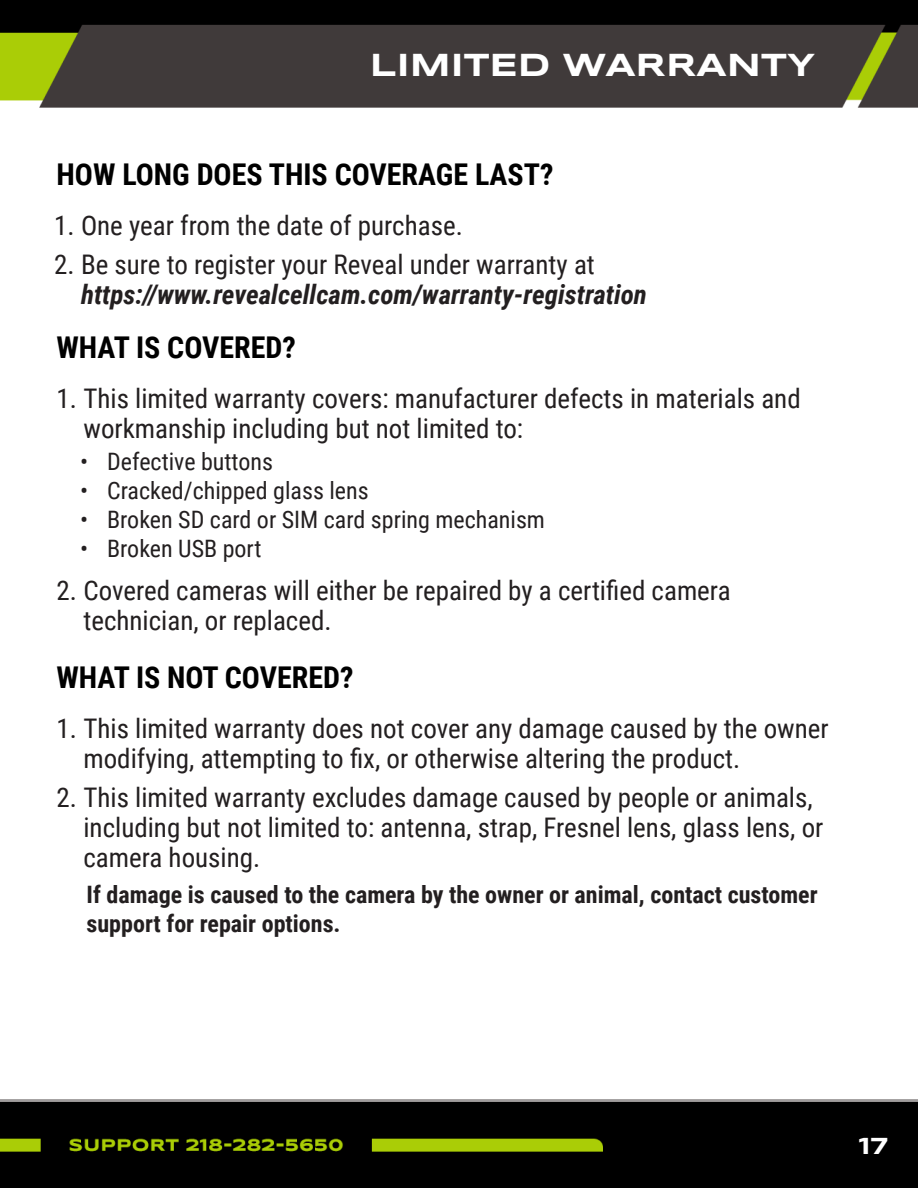
<style>
.page{position:relative;width:918px;height:1188px;background:#fff}
.page>*{position:absolute;margin:0;border:0;box-sizing:border-box;transform-origin:0 0}
.t1{font:700 33px "Syncopate";color:#fff}
.t2{font:700 30px "Roboto Condensed";color:#000}
.t3{font:27px/30px "Roboto Condensed";color:#231f20}
.t4{font:italic 700 27px/30px "Roboto Condensed";color:#231f20}
.t5{font:24px "Roboto Condensed";color:#231f20}
.t6{font:700 24px/28.8px "Roboto Condensed";color:#231f20}
.t7{font:700 24px "Syncopate";color:#fff}
.s1{font-weight:400;font-style:normal}
</style>
<div class="page">
<img style="left:0;top:0;width:918px;height:1188px">
<p class="t1" style="left:370px;top:44px;width:447px">LIMITED WARRANTY</p>
<p class="t2" style="left:56px;top:153px;width:499px">HOW LONG DOES THIS COVERAGE LAST?</p>
<p class="t3" style="left:54px;top:209px;width:410px">1. One year from the date of purchase.</p>
<p class="t4" style="left:81px;top:248px;width:567px;text-indent:-27px"><span class="s1">2. Be sure to register your Reveal under warranty at </span>https://www.revealcellcam.com/warranty-registration</p>
<p class="t2" style="left:56px;top:326px;width:241px">WHAT IS COVERED?</p>
<p class="t3" style="left:83px;top:383px;width:719px;text-indent:-27px">1. This limited warranty covers: manufacturer defects in materials and workmanship including but not limited to:</p>
<p class="t5" style="left:80px;top:445px;width:194px">• Defective buttons</p>
<p class="t5" style="left:80px;top:474px;width:290px">• Cracked/chipped glass lens</p>
<p class="t5" style="left:80px;top:503px;width:466px">• Broken SD card or SIM card spring mechanism</p>
<p class="t5" style="left:80px;top:531px;width:183px">• Broken USB port</p>
<p class="t3" style="left:83px;top:575px;width:649px;text-indent:-27px">2. Covered cameras will either be repaired by a certified camera technician, or replaced.</p>
<p class="t2" style="left:56px;top:656px;width:299px">WHAT IS NOT COVERED?</p>
<p class="t3" style="left:83px;top:712px;width:747px;text-indent:-27px">1. This limited warranty does not cover any damage caused by the owner modifying, attempting to fix, or otherwise altering the product.</p>
<p class="t3" style="left:83px;top:781px;width:742px;text-indent:-27px">2. This limited warranty excludes damage caused by people or animals, including but not limited to: antenna, strap, Fresnel lens, glass lens, or camera housing.</p>
<p class="t6" style="left:87px;top:879px;width:733px">If damage is caused to the camera by the owner or animal, contact customer support for repair options.</p>
<p class="t7" style="left:859px;top:1131px;width:30px">17</p>
</div>
